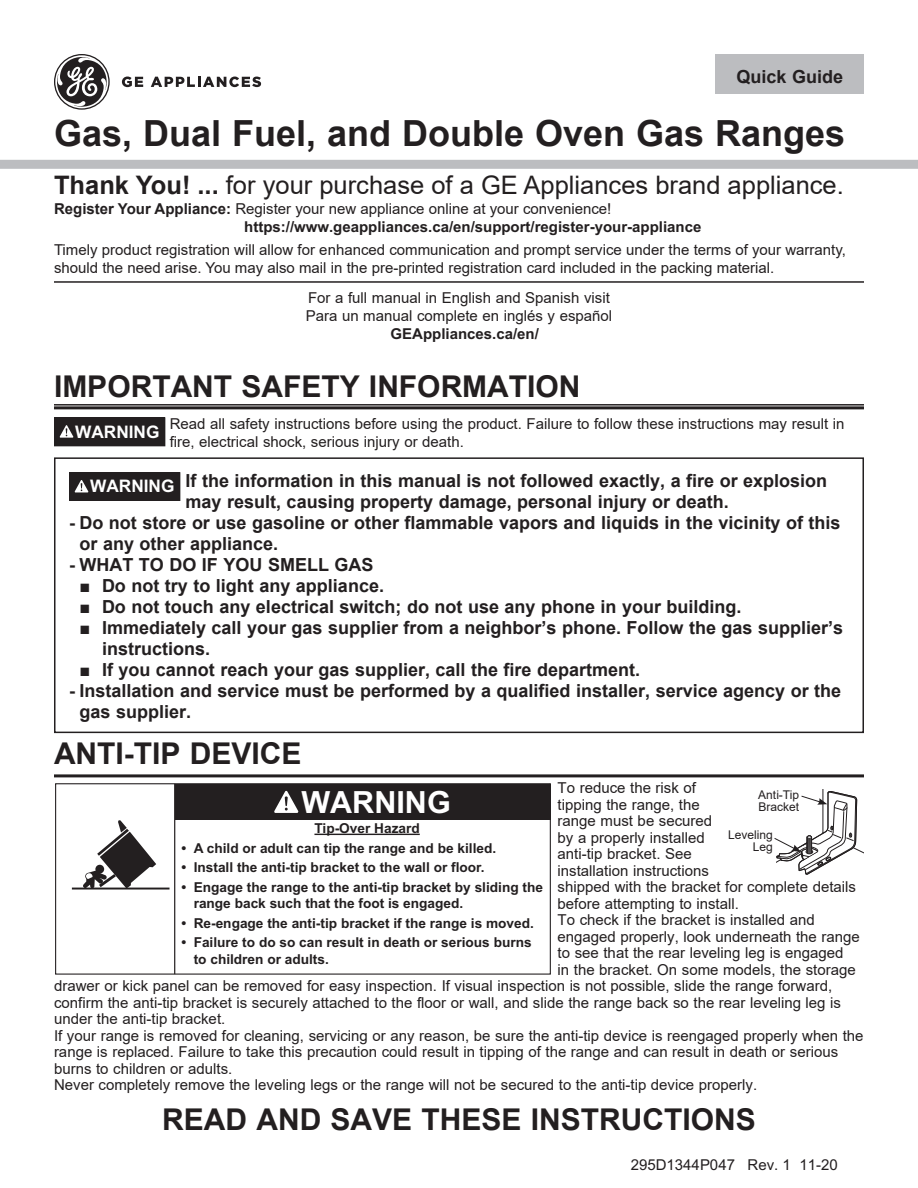
<style>
.page{position:relative;width:918px;height:1188px;background:#fff}
.page>*{position:absolute;margin:0;border:0;box-sizing:border-box;transform-origin:0 0}
.t1{font:700 36px "Arial";color:#231f20}
.t2{font:700 30.6px "Arial";color:#fff}
.t3{font:700 30px "Arial";color:#231f20}
.t4{font:25.5px "Arial";color:#231f20}
.t5{font:700 18px/21px "Arial";color:#231f20}
.t6{font:700 17.25px "Arial";color:#fff}
.t7{font:15px/18px "Arial";color:#231f20}
.t8{font:700 15px/17.9px "Arial";letter-spacing:.005em;color:#231f20}
.t9{font:700 13.65px/16.6px "Arial";color:#231f20}
.t10{font:12px/12px "Arial";color:#231f20}
.s1{font-weight:700}
.s2{font-weight:400}
</style>
<div class="page">
<hr style="left:54px;top:404px;width:810px;height:2px;background:#231f20">
<hr style="left:54px;top:281px;width:810px;height:2px;background:#231f20">
<svg style="left:54px;top:54px;width:56px;height:56px"></svg>
<svg style="left:122px;top:77px;width:21px;height:10px"></svg>
<svg style="left:151px;top:77px;width:110px;height:10px"></svg>
<div style="left:716px;top:54px;width:148px;height:40px;background:#bcbdc0"></div>
<div style="left:0;top:160px;width:918px;height:9px;background:#bcbdc0"></div>
<hr style="left:54px;top:774px;width:810px;height:3px;background:#231f20">
<hr style="left:54px;top:406px;width:810px;height:3px;background:#231f20">
<div style="left:54px;top:418px;width:111px;height:28px;background:#231f20"></div>
<svg style="left:60px;top:425px;width:13px;height:13px"></svg>
<div style="left:69px;top:473px;width:111px;height:28px;background:#231f20"></div>
<div style="left:69px;top:472px;width:111px;height:29px;border:1px solid #231f20"></div>
<svg style="left:75px;top:480px;width:13px;height:12px"></svg>
<div style="left:54px;top:457px;width:810px;height:276px;border:2px solid #231f20"></div>
<svg style="left:83px;top:820px;width:73px;height:68px"></svg>
<hr style="left:72px;top:888px;width:98px;height:2px;background:#231f20">
<hr style="left:314px;top:834px;width:106px;height:1px;background:#231f20">
<div style="left:55px;top:783px;width:496px;height:192px;border:1px solid #231f20"></div>
<div style="left:175px;top:784px;width:375px;height:35px;background:#231f20"></div>
<hr style="left:174px;top:784px;width:1px;height:190px;background:#231f20">
<svg style="left:274px;top:791px;width:25px;height:22px"></svg>
<svg style="left:774px;top:789px;width:90px;height:86px"></svg>
<p class="t5" style="left:736px;top:66px;width:108px">Quick Guide</p>
<h1 class="t1" style="left:54px;top:108px;width:793px">Gas, Dual Fuel, and Double Oven Gas Ranges</h1>
<h3 class="t4" style="left:54px;top:168px;width:791px"><span class="s1">Thank You! ...</span> for your purchase of a GE Appliances brand appliance.</h3>
<p class="t8" style="left:244px;top:200px;width:459px;text-indent:-190px">Register Your Appliance: <span class="s2">Register your new appliance online at your convenience! </span>https://www.geappliances.ca/en/support/register-your-appliance</p>
<p class="t7" style="left:54px;top:240px;width:794px">Timely product registration will allow for enhanced communication and prompt service under the terms of your warranty, should the need arise. You may also mail in the pre-printed registration card included in the packing material.</p>
<p class="t7" style="left:306px;top:289px;width:308px">For a full manual in English and Spanish visit<br>Para un manual complete en inglés y español</p>
<p class="t8" style="left:391px;top:325px;width:150px">GEAppliances.ca/en/</p>
<h3 class="t3" style="left:54px;top:365px;width:528px">IMPORTANT SAFETY INFORMATION</h3>
<p class="t6" style="left:75px;top:420px;width:86px">WARNING</p>
<p class="t7" style="left:170px;top:415px;width:676px">Read all safety instructions before using the product. Failure to follow these instructions may result in fire, electrical shock, serious injury or death.</p>
<p class="t5" style="left:90px;top:470px;width:739px;text-align:center"><sub>WARNING</sub> If the information in this manual is not followed exactly, a fire or explosion may result, causing property damage, personal injury or death.</p>
<p class="t5" style="left:80px;top:512px;width:763px;text-indent:-10px">- Do not store or use gasoline or other flammable vapors and liquids in the vicinity of this or any other appliance.</p>
<p class="t5" style="left:69px;top:554px;width:306px">- WHAT TO DO IF YOU SMELL GAS</p>
<p class="t5" style="left:80px;top:575px;width:306px">■ Do not try to light any appliance.</p>
<p class="t5" style="left:80px;top:596px;width:664px">■ Do not touch any electrical switch; do not use any phone in your building.</p>
<p class="t5" style="left:102px;top:617px;width:743px;text-indent:-22px">■ Immediately call your gas supplier from a neighbor’s phone. Follow the gas supplier’s instructions.</p>
<p class="t5" style="left:80px;top:659px;width:562px">■ If you cannot reach your gas supplier, call the fire department.</p>
<p class="t5" style="left:80px;top:680px;width:763px;text-indent:-10px">- Installation and service must be performed by a qualified installer, service agency or the gas supplier.</p>
<h3 class="t3" style="left:54px;top:732px;width:249px">ANTI-TIP DEVICE</h3>
<p class="t7" style="left:558px;top:779px;width:140px">To reduce the risk of</p>
<p class="t7" style="left:558px;top:795px;width:144px">tipping the range, the</p>
<p class="t7" style="left:558px;top:812px;width:156px">range must be secured</p>
<p class="t7" style="left:558px;top:828px;width:149px">by a properly installed</p>
<p class="t7" style="left:558px;top:845px;width:136px">anti-tip bracket. See</p>
<p class="t7" style="left:558px;top:861px;width:153px">installation instructions</p>
<p class="t7" style="left:558px;top:878px;width:300px">shipped with the bracket for complete details</p>
<p class="t7" style="left:558px;top:894px;width:183px">before attempting to install.</p>
<p class="t7" style="left:558px;top:911px;width:259px">To check if the bracket is installed and</p>
<p class="t7" style="left:558px;top:927px;width:304px">engaged properly, look underneath the range</p>
<p class="t7" style="left:558px;top:944px;width:288px">to see that the rear leveling leg is engaged</p>
<p class="t7" style="left:558px;top:960px;width:300px">in the bracket. On some models, the storage</p>
<p class="t7" style="left:54px;top:977px;width:780px">drawer or kick panel can be removed for easy inspection. If visual inspection is not possible, slide the range forward,</p>
<p class="t7" style="left:54px;top:993px;width:789px">confirm the anti-tip bracket is securely attached to the floor or wall, and slide the range back so the rear leveling leg is</p>
<p class="t7" style="left:54px;top:1010px;width:173px">under the anti-tip bracket.</p>
<p class="t7" style="left:54px;top:1026px;width:811px">If your range is removed for cleaning, servicing or any reason, be sure the anti-tip device is reengaged properly when the</p>
<p class="t7" style="left:54px;top:1043px;width:786px">range is replaced. Failure to take this precaution could result in tipping of the range and can result in death or serious</p>
<p class="t7" style="left:54px;top:1059px;width:180px">burns to children or adults.</p>
<p class="t7" style="left:54px;top:1076px;width:705px">Never completely remove the leveling legs or the range will not be secured to the anti-tip device properly.</p>
<h2 class="t2" style="left:301px;top:782px;width:151px">WARNING</h2>
<p class="t10" style="left:758px;top:789px;width:42px">Anti-Tip<br>Bracket</p>
<p class="t10" style="left:728px;top:829px;width:46px;text-align:right">Leveling<br>Leg</p>
<p class="t9" style="left:314px;top:820px;width:107px">Tip-Over Hazard</p>
<p class="t9" style="left:182px;top:840px;width:316px">• A child or adult can tip the range and be killed.</p>
<p class="t9" style="left:182px;top:860px;width:305px">• Install the anti-tip bracket to the wall or floor.</p>
<p class="t9" style="left:194px;top:879px;width:351px;text-indent:-12px">• Engage the range to the anti-tip bracket by sliding the range back such that the foot is engaged.</p>
<p class="t9" style="left:182px;top:915px;width:354px">• Re-engage the anti-tip bracket if the range is moved.</p>
<p class="t9" style="left:194px;top:935px;width:339px;text-indent:-12px">• Failure to do so can result in death or serious burns to children or adults.</p>
<h3 class="t3" style="left:162px;top:1099px;width:595px">READ AND SAVE THESE INSTRUCTIONS</h3>
<p class="t7" style="left:631px;top:1156px;width:208px">295D1344P047 Rev. 1 11-20</p>
</div>
